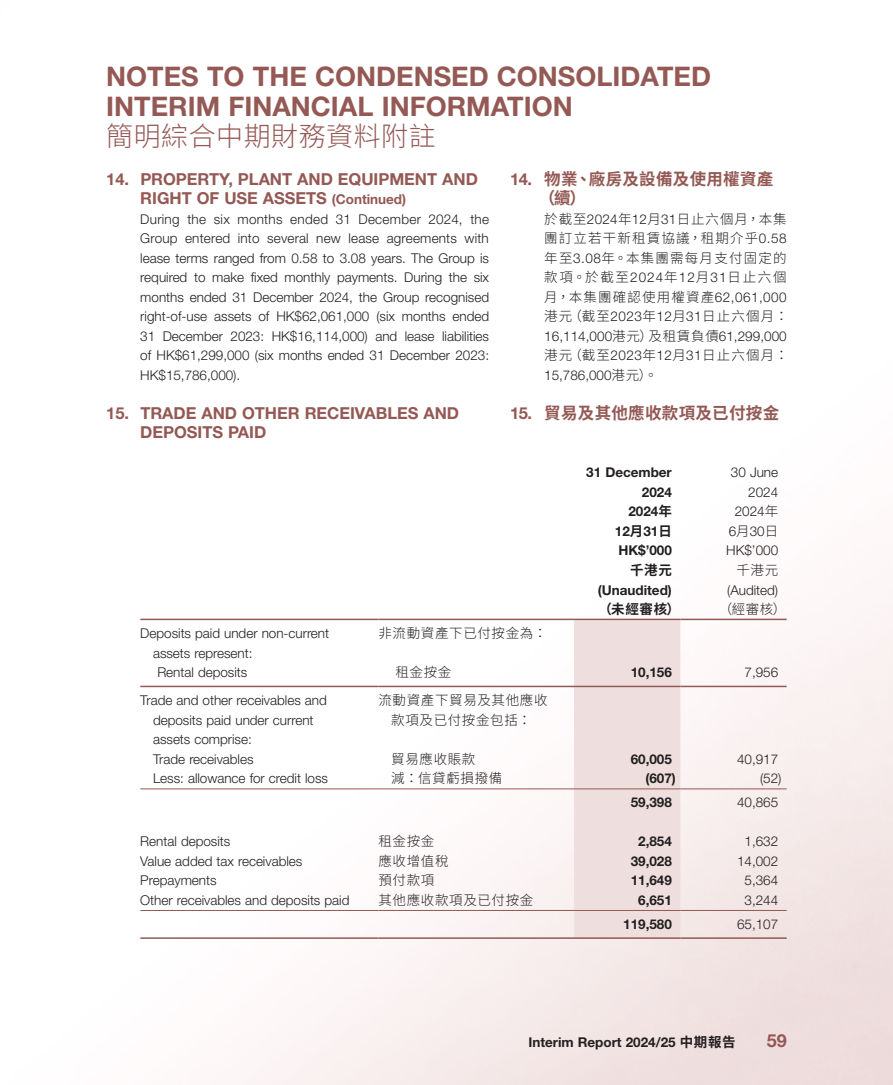
<style>
.page{position:relative;width:893px;height:1085px;background:#fff}
.page>*{position:absolute;margin:0;border:0;box-sizing:border-box;transform-origin:0 0}
.t1{font:700 27px/30px "Helvetica Neue LT Std";color:#945954}
.t2{font:300 27px "Source Han Sans TC";letter-spacing:.02em;color:#945954}
.t3{font:700 18px "Helvetica Neue LT Std";color:#945954}
.Heading_1{font:700 16.5px/19.5px "Helvetica Neue LT Std";color:#945954}
.C_Heading_1{font:700 16.5px/19.5px "Source Han Sans TC";letter-spacing:.02em;color:#945954}
.Body_Text{font:300 13.5px/19.5px "Helvetica Neue LT Std";color:#231f20}
.C_Body_Text{font:300 13.5px/19.5px "Source Han Sans TC";letter-spacing:.085em;color:#231f20}
.Body_Text-2{font:700 13.5px "Helvetica Neue LT Std";color:#231f20}
.Body_Text-3{font:300 13.5px/19.5px "Source Han Sans TC";letter-spacing:.05em;color:#231f20;text-align:center}
.Body_Text-4{font:700 13.5px "Source Han Sans TC";letter-spacing:.05em;color:#231f20}
.s1{font-size:13.5px}
.s2{font-family:"Helvetica Neue LT Std"}
.s3{font-family:"Source Han Sans TC"}
</style>
<div class="page">
<img style="left:140px;top:604px;width:753px;height:480px">
<div style="left:574px;top:620px;width:106px;height:317px;background:#eedfde"></div>
<hr style="left:140px;top:618px;width:238px;height:2px;background:#945954">
<hr style="left:378px;top:618px;width:196px;height:2px;background:#945954">
<hr style="left:574px;top:618px;width:106px;height:2px;background:#945954">
<hr style="left:680px;top:618px;width:107px;height:2px;background:#945954">
<hr style="left:140px;top:685px;width:238px;height:2px;background:#945954">
<hr style="left:378px;top:685px;width:196px;height:2px;background:#945954">
<hr style="left:574px;top:685px;width:106px;height:2px;background:#945954">
<hr style="left:680px;top:685px;width:107px;height:2px;background:#945954">
<hr style="left:140px;top:788px;width:238px;height:1px;background:#945954">
<hr style="left:378px;top:788px;width:196px;height:1px;background:#945954">
<hr style="left:574px;top:788px;width:106px;height:1px;background:#945954">
<hr style="left:680px;top:788px;width:107px;height:1px;background:#945954">
<hr style="left:140px;top:909px;width:238px;height:1px;background:#945954">
<hr style="left:378px;top:909px;width:196px;height:1px;background:#945954">
<hr style="left:574px;top:909px;width:106px;height:1px;background:#945954">
<hr style="left:680px;top:909px;width:107px;height:1px;background:#945954">
<hr style="left:140px;top:937px;width:238px;height:1px;background:#945954">
<hr style="left:378px;top:937px;width:196px;height:1px;background:#945954">
<hr style="left:574px;top:937px;width:106px;height:1px;background:#945954">
<hr style="left:680px;top:937px;width:107px;height:1px;background:#945954">
<h1 class="t1" style="left:106px;top:61px;width:606px">NOTES TO THE CONDENSED CONSOLIDATED<br>INTERIM FINANCIAL INFORMATION</h1>
<h1 class="t2" style="left:106px;top:121px;width:331px">簡明綜合中期財務資料附註</h1>
<p class="Heading_1" style="left:140px;top:169px;width:339px;text-indent:-34px">14. PROPERTY, PLANT AND EQUIPMENT AND<br>RIGHT OF USE ASSETS <span class="s1">(Continued)</span></p>
<p class="Body_Text" style="left:140px;top:209px;width:350px;text-align:justify">During the six months ended 31 December 2024, the Group entered into several new lease agreements with lease terms ranged from 0.58 to 3.08 years. The Group is required to make fixed monthly payments. During the six months ended 31 December 2024, the Group recognised right-of-use assets of HK$62,061,000 (six months ended 31 December 2023: HK$16,114,000) and lease liabilities of HK$61,299,000 (six months ended 31 December 2023:<br>HK$15,786,000).</p>
<p class="Heading_1" style="left:140px;top:403px;width:320px;text-indent:-34px">15. TRADE AND OTHER RECEIVABLES AND<br>DEPOSITS PAID</p>
<p class="C_Heading_1" style="left:539px;top:169px;width:236px;text-indent:-29px"><span class="s2">14.</span> 物業、廠房及設備及使用權資產（續）</p>
<p class="C_Body_Text" style="left:544px;top:209px;width:246px">於截至<span class="s2">2024</span>年<span class="s2">12</span>月<span class="s2">31</span>日止六個月，本集團訂立若干新租賃協議，租期介乎<span class="s2">0.58</span>年至<span class="s2">3.08</span>年。本集團需每月支付固定的款項。於截至<span class="s2">2024</span>年<span class="s2">12</span>月<span class="s2">31</span>日止六個月，本集團確認使用權資產<span class="s2">62,061,000</span>港元（截至<span class="s2">2023</span>年<span class="s2">12</span>月<span class="s2">31</span>日止六個月：<br><span class="s2">16,114,000</span>港元）及租賃負債<span class="s2">61,299,000</span>港元（截至<span class="s2">2023</span>年<span class="s2">12</span>月<span class="s2">31</span>日止六個月：<br><span class="s2">15,786,000</span>港元）。</p>
<p class="C_Heading_1" style="left:510px;top:403px;width:270px"><span class="s2">15.</span> 貿易及其他應收款項及已付按金</p>
<p class="Body_Text-2" style="left:586px;top:464px;width:87px">31 December</p>
<p class="Body_Text-2" style="left:642px;top:483px;width:31px">2024</p>
<p class="Body_Text-2" style="left:628px;top:503px;width:45px">2024<span class="s3">年</span></p>
<p class="Body_Text-2" style="left:615px;top:522px;width:58px">12<span class="s3">月</span>31<span class="s3">日</span></p>
<p class="Body_Text" style="left:731px;top:462px;width:49px">30 June</p>
<p class="Body_Text" style="left:748px;top:482px;width:31px">2024</p>
<p class="Body_Text" style="left:735px;top:501px;width:45px">2024<span class="s3">年</span></p>
<p class="Body_Text" style="left:729px;top:521px;width:51px">6<span class="s3">月</span>30<span class="s3">日</span></p>
<p class="Body_Text-2" style="left:618px;top:542px;width:55px">HK$’000</p>
<p class="Body_Text" style="left:726px;top:540px;width:53px">HK$’000</p>
<p class="Body_Text-4" style="left:630px;top:562px;width:43px">千港元</p>
<p class="Body_Text-3" style="left:736px;top:560px;width:43px">千港元</p>
<p class="Body_Text-2" style="left:598px;top:581px;width:75px">(Unaudited)</p>
<p class="Body_Text" style="left:727px;top:579px;width:53px">(Audited)</p>
<p class="Body_Text-4" style="left:598px;top:601px;width:83px">（未經審核）</p>
<p class="Body_Text-3" style="left:719px;top:599px;width:69px">（經審核）</p>
<p class="Body_Text" style="left:153px;top:623px;width:178px;text-indent:-13px">Deposits paid under non-current assets represent:</p>
<p class="Body_Text-3" style="left:378px;top:623px;width:170px">非流動資產下已付按金為：</p>
<p class="Body_Text" style="left:157px;top:662px;width:92px">Rental deposits</p>
<p class="Body_Text-3" style="left:395px;top:662px;width:57px">租金按金</p>
<p class="Body_Text-2" style="left:631px;top:663px;width:43px">10,156</p>
<p class="Body_Text" style="left:744px;top:662px;width:35px">7,956</p>
<p class="Body_Text" style="left:153px;top:690px;width:175px;text-indent:-13px">Trade and other receivables and deposits paid under current assets comprise:</p>
<p class="Body_Text-3" style="left:378px;top:690px;width:171px">流動資產下貿易及其他應收款項及已付按金包括：</p>
<p class="Body_Text" style="left:153px;top:748px;width:102px">Trade receivables</p>
<p class="Body_Text-3" style="left:391px;top:749px;width:86px">貿易應收賬款</p>
<p class="Body_Text-2" style="left:631px;top:750px;width:43px">60,005</p>
<p class="Body_Text" style="left:737px;top:748px;width:43px">40,917</p>
<p class="Body_Text" style="left:153px;top:768px;width:176px">Less: allowance for credit loss</p>
<p class="Body_Text-3" style="left:391px;top:768px;width:113px">減：信貸虧損撥備</p>
<p class="Body_Text-2" style="left:645px;top:769px;width:32px">(607)</p>
<p class="Body_Text" style="left:760px;top:768px;width:23px">(52)</p>
<p class="Body_Text-2" style="left:631px;top:793px;width:43px">59,398</p>
<p class="Body_Text" style="left:737px;top:792px;width:43px">40,865</p>
<p class="Body_Text" style="left:140px;top:831px;width:92px">Rental deposits</p>
<p class="Body_Text-3" style="left:378px;top:831px;width:57px">租金按金</p>
<p class="Body_Text-2" style="left:638px;top:832px;width:35px">2,854</p>
<p class="Body_Text" style="left:744px;top:831px;width:35px">1,632</p>
<p class="Body_Text" style="left:140px;top:850px;width:163px">Value added tax receivables</p>
<p class="Body_Text-3" style="left:378px;top:851px;width:72px">應收增值稅</p>
<p class="Body_Text-2" style="left:631px;top:852px;width:43px">39,028</p>
<p class="Body_Text" style="left:737px;top:850px;width:43px">14,002</p>
<p class="Body_Text" style="left:140px;top:870px;width:78px">Prepayments</p>
<p class="Body_Text-3" style="left:378px;top:870px;width:57px">預付款項</p>
<p class="Body_Text-2" style="left:631px;top:871px;width:43px">11,649</p>
<p class="Body_Text" style="left:744px;top:870px;width:35px">5,364</p>
<p class="Body_Text" style="left:140px;top:889px;width:211px">Other receivables and deposits paid</p>
<p class="Body_Text-3" style="left:378px;top:890px;width:156px">其他應收款項及已付按金</p>
<p class="Body_Text-2" style="left:638px;top:891px;width:35px">6,651</p>
<p class="Body_Text" style="left:744px;top:889px;width:35px">3,244</p>
<p class="Body_Text-2" style="left:623px;top:915px;width:50px">119,580</p>
<p class="Body_Text" style="left:737px;top:913px;width:43px">65,107</p>
<p class="Body_Text-2" style="left:528px;top:1033px;width:209px">Interim Report 2024/25 <span class="s3">中期報告</span></p>
<h2 class="t3" style="left:767px;top:1029px;width:21px">59</h2>
</div>
